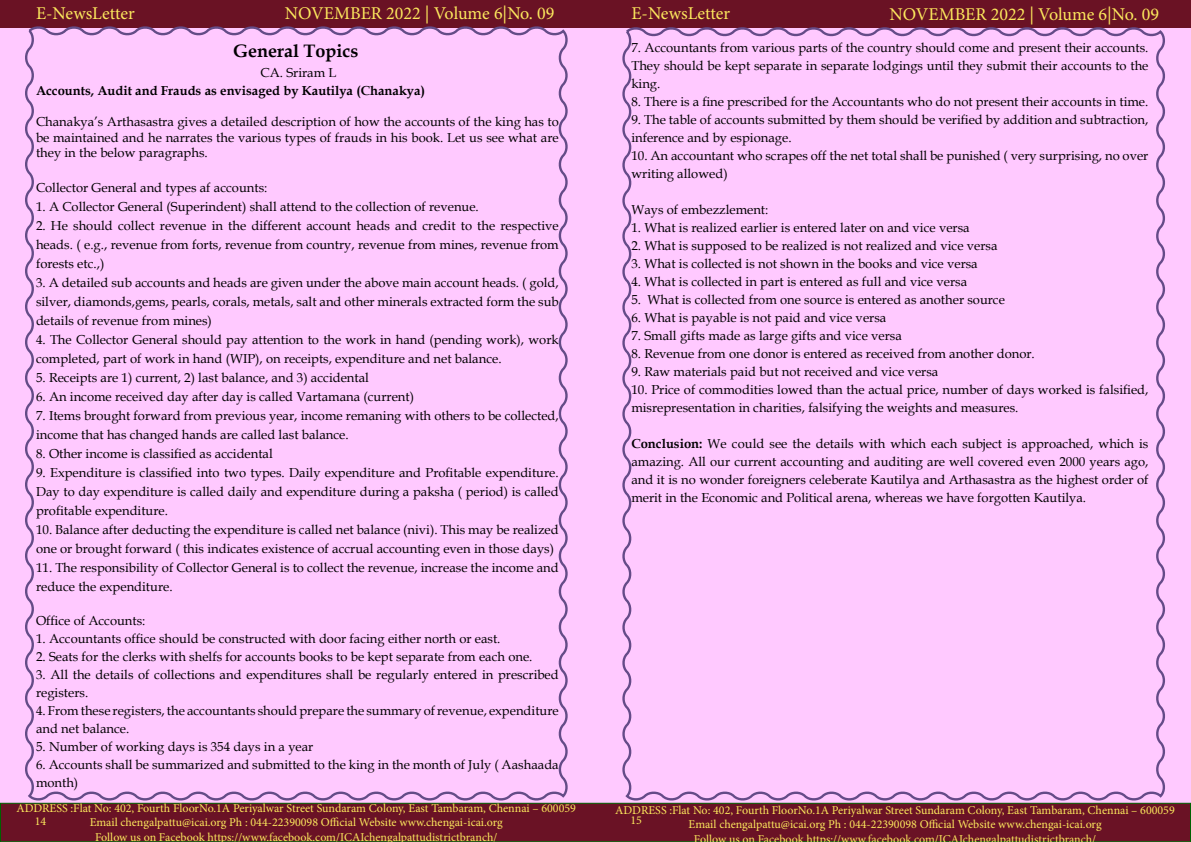
<style>
.page{position:relative;width:1191px;height:842px;background:#fff}
.page>*{position:absolute;margin:0;border:0;box-sizing:border-box;transform-origin:0 0}
.t1{font:18px "Minion Pro";color:#fce85d}
.t2{font:700 18px "Book Antiqua";color:#000}
.t3{font:13px/18px "Book Antiqua";color:#000}
.t4{font:700 13px "Book Antiqua";color:#000}
.t5{font:12px/14.4px "Minion Pro";color:#fce85d;text-align:center}
.s1{font-weight:700}
</style>
<div class="page">
<div style="left:0;top:2px;width:1191px;height:801px;background:#ffc9ff"></div>
<div style="left:0;top:1px;width:1190px;height:27px;background:#6a1224"></div>
<div style="left:0;top:803px;width:1191px;height:39px;background:#6a1225;border:1px solid #006200"></div>
<div style="left:22px;top:26px;width:549px;height:778px;background:#ffc9ff"></div>
<div style="left:619px;top:27px;width:549px;height:777px;background:#ffc9ff"></div>
<h1 class="t1" style="left:36px;top:1px;width:100px">E-NewsLetter</h1>
<h1 class="t1" style="left:285px;top:1px;width:271px">NOVEMBER 2022 | Volume 6|No. 09</h1>
<h1 class="t1" style="left:631px;top:1px;width:100px">E-NewsLetter</h1>
<h1 class="t1" style="left:889px;top:2px;width:271px">NOVEMBER 2022 | Volume 6|No. 09</h1>
<h1 class="t2" style="left:233px;top:39px;width:127px">General Topics</h1>
<p class="t3" style="left:260px;top:63px;width:77px">CA. Sriram L</p>
<p class="t4" style="left:36px;top:81px;width:390px">Accounts, Audit and Frauds as envisaged by Kautilya (Chanakya)</p>
<p class="t3" style="left:36px;top:113px;width:524px;line-height:15.6px;text-align:justify">Chanakya’s Arthasastra gives a detailed description of how the accounts of the king has to be maintained and he narrates the various types of frauds in his book. Let us see what are they in the below paragraphs.</p>
<p class="t3" style="left:36px;top:178px;width:233px">Collector General and types af accounts:</p>
<p class="t3" style="left:36px;top:197px;width:444px">1. A Collector General (Superindent) shall attend to the collection of revenue.</p>
<p class="t3" style="left:36px;top:216px;width:524px;line-height:19px;text-align:justify">2. He should collect revenue in the different account heads and credit to the respective heads. ( e.g., revenue from forts, revenue from country, revenue from mines, revenue from forests etc.,)</p>
<p class="t3" style="left:36px;top:273px;width:524px;line-height:19px;text-align:justify">3. A detailed sub accounts and heads are given under the above main account heads. ( gold, silver, diamonds,gems, pearls, corals, metals, salt and other minerals extracted form the sub details of revenue from mines)</p>
<p class="t3" style="left:36px;top:330px;width:524px;line-height:19px">4. The Collector General should pay attention to the work in hand (pending work), work completed, part of work in hand (WIP), on receipts, expenditure and net balance.</p>
<p class="t3" style="left:36px;top:368px;width:334px">5. Receipts are 1) current, 2) last balance, and 3) accidental</p>
<p class="t3" style="left:36px;top:387px;width:379px">6. An income received day after day is called Vartamana (current)</p>
<p class="t3" style="left:36px;top:406px;width:524px;line-height:19px">7. Items brought forward from previous year, income remaning with others to be collected, income that has changed hands are called last balance.</p>
<p class="t3" style="left:36px;top:444px;width:238px">8. Other income is classified as accidental</p>
<p class="t3" style="left:36px;top:463px;width:524px;line-height:19px;text-align:justify">9. Expenditure is classified into two types. Daily expenditure and Profitable expenditure.<br>Day to day expenditure is called daily and expenditure during a paksha ( period) is called profitable expenditure.</p>
<p class="t3" style="left:36px;top:520px;width:524px;line-height:19px">10. Balance after deducting the expenditure is called net balance (nivi). This may be realized one or brought forward ( this indicates existence of accrual accounting even in those days)</p>
<p class="t3" style="left:36px;top:558px;width:524px;line-height:19px">11. The responsibility of Collector General is to collect the revenue, increase the income and reduce the expenditure.</p>
<p class="t3" style="left:36px;top:611px;width:111px">Office of Accounts:</p>
<p class="t3" style="left:36px;top:629px;width:466px">1. Accountants office should be constructed with door facing either north or east.</p>
<p class="t3" style="left:36px;top:647px;width:498px">2. Seats for the clerks with shelfs for accounts books to be kept separate from each one.</p>
<p class="t3" style="left:36px;top:665px;width:524px">3. All the details of collections and expenditures shall be regularly entered in prescribed registers.</p>
<p class="t3" style="left:36px;top:701px;width:524px">4. From these registers, the accountants should prepare the summary of revenue, expenditure and net balance.</p>
<p class="t3" style="left:36px;top:737px;width:279px">5. Number of working days is 354 days in a year</p>
<p class="t3" style="left:36px;top:755px;width:524px">6. Accounts shall be summarized and submitted to the king in the month of July ( Aashaada month)</p>
<p class="t3" style="left:631px;top:38px;width:518px;text-align:justify">7. Accountants from various parts of the country should come and present their accounts.<br>They should be kept separate in separate lodgings until they submit their accounts to the king.</p>
<p class="t3" style="left:631px;top:92px;width:518px">8. There is a fine prescribed for the Accountants who do not present their accounts in time.</p>
<p class="t3" style="left:631px;top:110px;width:518px">9. The table of accounts submitted by them should be verified by addition and subtraction, inference and by espionage.</p>
<p class="t3" style="left:631px;top:146px;width:518px">10. An accountant who scrapes off the net total shall be punished ( very surprising, no over writing allowed)</p>
<p class="t3" style="left:631px;top:200px;width:139px">Ways of embezzlement:</p>
<p class="t3" style="left:631px;top:218px;width:340px">1. What is realized earlier is entered later on and vice versa</p>
<p class="t3" style="left:631px;top:236px;width:368px">2. What is supposed to be realized is not realized and vice versa</p>
<p class="t3" style="left:631px;top:254px;width:348px">3. What is collected is not shown in the books and vice versa</p>
<p class="t3" style="left:631px;top:272px;width:337px">4. What is collected in part is entered as full and vice versa</p>
<p class="t3" style="left:631px;top:290px;width:375px">5. What is collected from one source is entered as another source</p>
<p class="t3" style="left:631px;top:308px;width:256px">6. What is payable is not paid and vice versa</p>
<p class="t3" style="left:631px;top:326px;width:272px">7. Small gifts made as large gifts and vice versa</p>
<p class="t3" style="left:631px;top:344px;width:405px">8. Revenue from one donor is entered as received from another donor.</p>
<p class="t3" style="left:631px;top:362px;width:308px">9. Raw materials paid but not received and vice versa</p>
<p class="t3" style="left:631px;top:380px;width:518px">10. Price of commodities lowed than the actual price, number of days worked is falsified, misrepresentation in charities, falsifying the weights and measures.</p>
<p class="t3" style="left:631px;top:434px;width:518px;text-align:justify"><span class="s1">Conclusion:</span> We could see the details with which each subject is approached, which is amazing. All our current accounting and auditing are well covered even 2000 years ago, and it is no wonder foreigners celeberate Kautilya and Arthasastra as the highest order of merit in the Economic and Political arena, whereas we have forgotten Kautilya.</p>
<p class="t5" style="left:16px;top:801px;width:561px">ADDRESS :Flat No: 402, Fourth FloorNo.1A Periyalwar Street Sundaram Colony, East Tambaram, Chennai – 600059<br>Email chengalpattu@icai.org Ph : 044-22390098 Official Website www.chengai-icai.org<br>Follow us on Facebook https://www.facebook.com/ICAIchengalpattudistrictbranch/</p>
<p class="t5" style="left:35px;top:814px;width:13px">14</p>
<p class="t5" style="left:615px;top:803px;width:561px">ADDRESS :Flat No: 402, Fourth FloorNo.1A Periyalwar Street Sundaram Colony, East Tambaram, Chennai – 600059<br>Email chengalpattu@icai.org Ph : 044-22390098 Official Website www.chengai-icai.org<br>Follow us on Facebook https://wwwfacebook com/ICAIchengalpattudistrictbranch/</p>
<p class="t5" style="left:630px;top:813px;width:13px">15</p>
</div>
